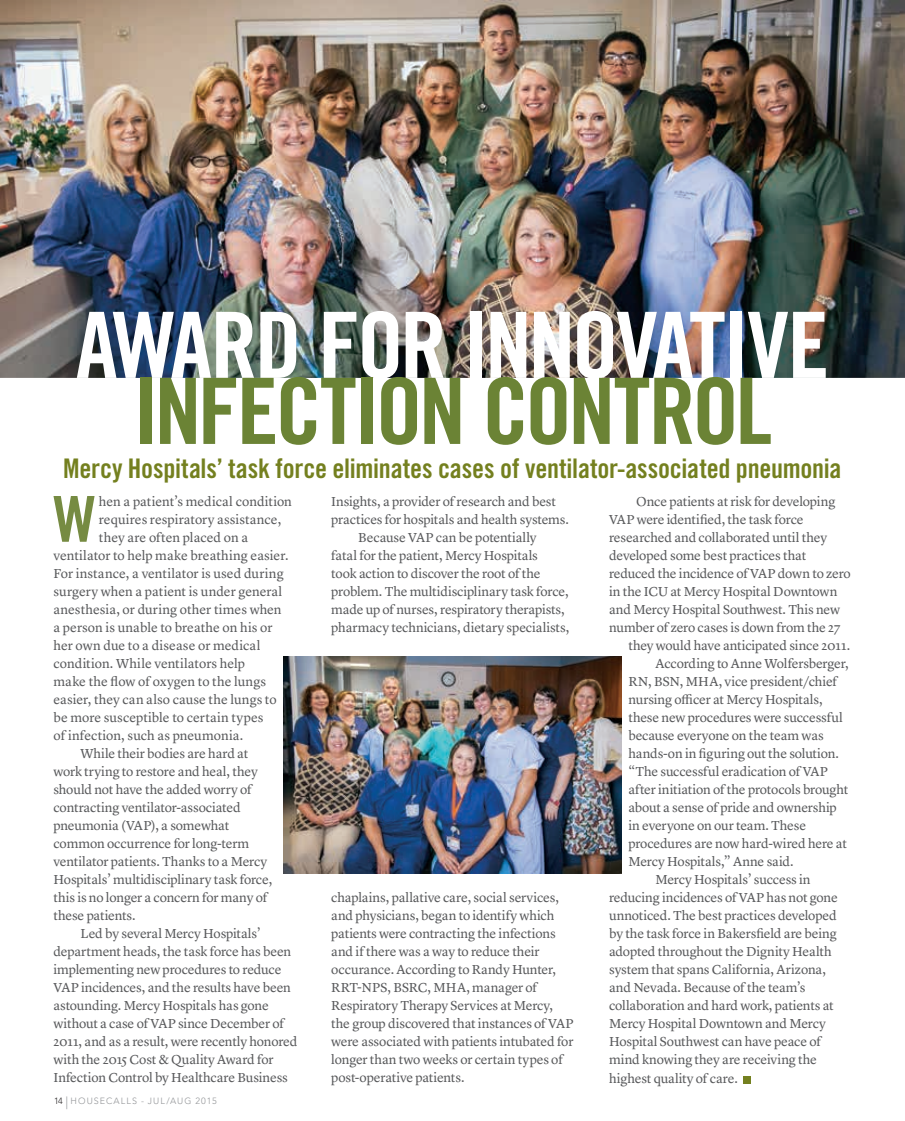
<style>
.page{position:relative;width:905px;height:1121px;background:#fff}
.page>*{position:absolute;margin:0;border:0;box-sizing:border-box;transform-origin:0 0}
.t1{font:91.5px "Trade Gothic Bold Cond Twenty";letter-spacing:-.04em;color:#fff}
.t2{font:91.5px "Trade Gothic Bold Cond Twenty";letter-spacing:-.04em;color:#6b8335}
.t3{font:63.3px "Trade Gothic Bold Cond Twenty";color:#768b42}
.t4{font:27px "Trade Gothic Bold Cond Twenty";letter-spacing:-.01em;color:#74801f}
.t5{font:13.5px/18px "Lyon Text";letter-spacing:-.01em;color:#57585a}
.t6{font:300 9px "Avenir";letter-spacing:.115em;color:#939598}
.s1{color:#231f20}
.s2{font-size:12.75px}
</style>
<div class="page">
<div style="left:743px;top:1075px;width:7px;height:8px;background:#74801f"></div>
<img style="left:0;top:0;width:904px;height:378px">
<img style="left:903px;top:50px;width:1px;height:83px">
<img style="left:283px;top:656px;width:338px;height:217px">
<h1 class="t1" style="left:76px;top:290px;width:755px">AWARD FOR INNOVATIVE</h1>
<h1 class="t2" style="left:133px;top:356px;width:640px">INFECTION CONTROL</h1>
<h3 class="t4" style="left:63px;top:452px;width:779px">Mercy Hospitals’ task force eliminates cases of ventilator-associated pneumonia</h3>
<h2 class="t3" style="left:53px;top:481px;width:44px">W</h2>
<p class="t5" style="left:99px;top:491px;width:194px">hen a patient’s medical condition</p>
<p class="t5" style="left:99px;top:509px;width:184px">requires respiratory assistance,</p>
<p class="t5" style="left:99px;top:527px;width:151px">they are often placed on a</p>
<p class="t5" style="left:53px;top:545px;width:236px">ventilator to help make breathing easier.</p>
<p class="t5" style="left:53px;top:563px;width:232px">For instance, a ventilator is used during</p>
<p class="t5" style="left:53px;top:581px;width:230px">surgery when a patient is under general</p>
<p class="t5" style="left:53px;top:599px;width:230px">anesthesia, or during other times when</p>
<p class="t5" style="left:53px;top:617px;width:220px">a person is unable to breathe on his or</p>
<p class="t5" style="left:53px;top:635px;width:208px">her own due to a disease or medical</p>
<p class="t5" style="left:53px;top:653px;width:193px">condition. While ventilators help</p>
<p class="t5" style="left:53px;top:671px;width:214px">make the flow of oxygen to the lungs</p>
<p class="t5" style="left:53px;top:689px;width:225px">easier, they can also cause the lungs to</p>
<p class="t5" style="left:53px;top:707px;width:211px">be more susceptible to certain types</p>
<p class="t5" style="left:53px;top:725px;width:191px">of infection, such as pneumonia.</p>
<p class="t5" style="left:80px;top:743px;width:169px">While their bodies are hard at</p>
<p class="t5" style="left:53px;top:761px;width:206px">work trying to restore and heal, they</p>
<p class="t5" style="left:53px;top:779px;width:200px">should not have the added worry of</p>
<p class="t5" style="left:53px;top:797px;width:189px">contracting ventilator-associated</p>
<p class="t5" style="left:53px;top:815px;width:177px">pneumonia (VAP), a somewhat</p>
<p class="t5" style="left:53px;top:833px;width:197px">common occurrence for long-term</p>
<p class="t5" style="left:53px;top:851px;width:215px">ventilator patients. Thanks to a Mercy</p>
<p class="t5" style="left:53px;top:869px;width:220px">Hospitals’ multidisciplinary task force,</p>
<p class="t5" style="left:53px;top:887px;width:215px">this is no longer a concern for many of</p>
<p class="t5" style="left:53px;top:905px;width:84px">these patients.</p>
<p class="t5" style="left:80px;top:923px;width:182px">Led by several Mercy Hospitals’</p>
<p class="t5" style="left:53px;top:941px;width:239px">department heads, the task force has been</p>
<p class="t5" style="left:53px;top:959px;width:229px">implementing new procedures to reduce</p>
<p class="t5" style="left:53px;top:977px;width:239px">VAP incidences, and the results have been</p>
<p class="t5" style="left:53px;top:995px;width:217px">astounding. Mercy Hospitals has gone</p>
<p class="t5" style="left:53px;top:1013px;width:232px">without a case of VAP since December of</p>
<p class="t5" style="left:53px;top:1031px;width:245px">2011, and as a result, were recently honored</p>
<p class="t5" style="left:53px;top:1049px;width:221px">with the 2015 Cost &amp; Quality Award for</p>
<p class="t5" style="left:53px;top:1067px;width:236px">Infection Control by Healthcare Business</p>
<p class="t6" style="left:54px;top:1096px;width:164px"><span class="s1">14</span> <span class="s2">|</span> HOUSECALLS - JUL/AUG 2015</p>
<p class="t5" style="left:331px;top:491px;width:226px">Insights, a provider of research and best</p>
<p class="t5" style="left:331px;top:509px;width:239px">practices for hospitals and health systems.</p>
<p class="t5" style="left:358px;top:527px;width:180px">Because VAP can be potentially</p>
<p class="t5" style="left:331px;top:545px;width:208px">fatal for the patient, Mercy Hospitals</p>
<p class="t5" style="left:331px;top:563px;width:211px">took action to discover the root of the</p>
<p class="t5" style="left:331px;top:581px;width:239px">problem. The multidisciplinary task force,</p>
<p class="t5" style="left:331px;top:599px;width:235px">made up of nurses, respiratory therapists,</p>
<p class="t5" style="left:331px;top:617px;width:239px">pharmacy technicians, dietary specialists,</p>
<p class="t5" style="left:331px;top:887px;width:244px">chaplains, pallative care, social services, and physicians, began to identify which patients were contracting the infections and if there was a way to reduce their occurance. According to Randy Hunter, RRT-NPS, BSRC, MHA, manager of Respiratory Therapy Services at Mercy, the group discovered that instances of VAP were associated with patients intubated for longer than two weeks or certain types of post-operative patients.</p>
<p class="t5" style="left:636px;top:491px;width:201px">Once patients at risk for developing</p>
<p class="t5" style="left:609px;top:509px;width:196px">VAP were identified, the task force</p>
<p class="t5" style="left:609px;top:527px;width:219px">researched and collaborated until they</p>
<p class="t5" style="left:609px;top:545px;width:198px">developed some best practices that</p>
<p class="t5" style="left:609px;top:563px;width:243px">reduced the incidence of VAP down to zero</p>
<p class="t5" style="left:609px;top:581px;width:230px">in the ICU at Mercy Hospital Downtown</p>
<p class="t5" style="left:609px;top:599px;width:232px">and Mercy Hospital Southwest. This new</p>
<p class="t5" style="left:609px;top:617px;width:233px">number of zero cases is down from the 27</p>
<p class="t5" style="left:628px;top:635px;width:223px">they would have anticipated since 2011.</p>
<p class="t5" style="left:655px;top:653px;width:195px">According to Anne Wolfersberger,</p>
<p class="t5" style="left:628px;top:671px;width:210px">RN, BSN, MHA, vice president/chief</p>
<p class="t5" style="left:628px;top:689px;width:196px">nursing officer at Mercy Hospitals,</p>
<p class="t5" style="left:628px;top:707px;width:216px">these new procedures were successful</p>
<p class="t5" style="left:628px;top:725px;width:197px">because everyone on the team was</p>
<p class="t5" style="left:628px;top:743px;width:212px">hands-on in figuring out the solution.</p>
<p class="t5" style="left:628px;top:761px;width:201px">“The successful eradication of VAP</p>
<p class="t5" style="left:628px;top:779px;width:221px">after initiation of the protocols brought</p>
<p class="t5" style="left:628px;top:797px;width:210px">about a sense of pride and ownership</p>
<p class="t5" style="left:628px;top:815px;width:179px">in everyone on our team. These</p>
<p class="t5" style="left:628px;top:833px;width:220px">procedures are now hard-wired here at</p>
<p class="t5" style="left:628px;top:851px;width:167px">Mercy Hospitals,” Anne said.</p>
<p class="t5" style="left:655px;top:869px;width:157px">Mercy Hospitals’ success in</p>
<p class="t5" style="left:609px;top:887px;width:230px">reducing incidences of VAP has not gone</p>
<p class="t5" style="left:609px;top:905px;width:229px">unnoticed. The best practices developed</p>
<p class="t5" style="left:609px;top:923px;width:229px">by the task force in Bakersfield are being</p>
<p class="t5" style="left:609px;top:941px;width:224px">adopted throughout the Dignity Health</p>
<p class="t5" style="left:609px;top:959px;width:218px">system that spans California, Arizona,</p>
<p class="t5" style="left:609px;top:977px;width:198px">and Nevada. Because of the team’s</p>
<p class="t5" style="left:609px;top:995px;width:226px">collaboration and hard work, patients at</p>
<p class="t5" style="left:609px;top:1013px;width:218px">Mercy Hospital Downtown and Mercy</p>
<p class="t5" style="left:609px;top:1031px;width:213px">Hospital Southwest can have peace of</p>
<p class="t5" style="left:609px;top:1049px;width:209px">mind knowing they are receiving the</p>
<p class="t5" style="left:609px;top:1068px;width:130px">highest quality of care.</p>
</div>
